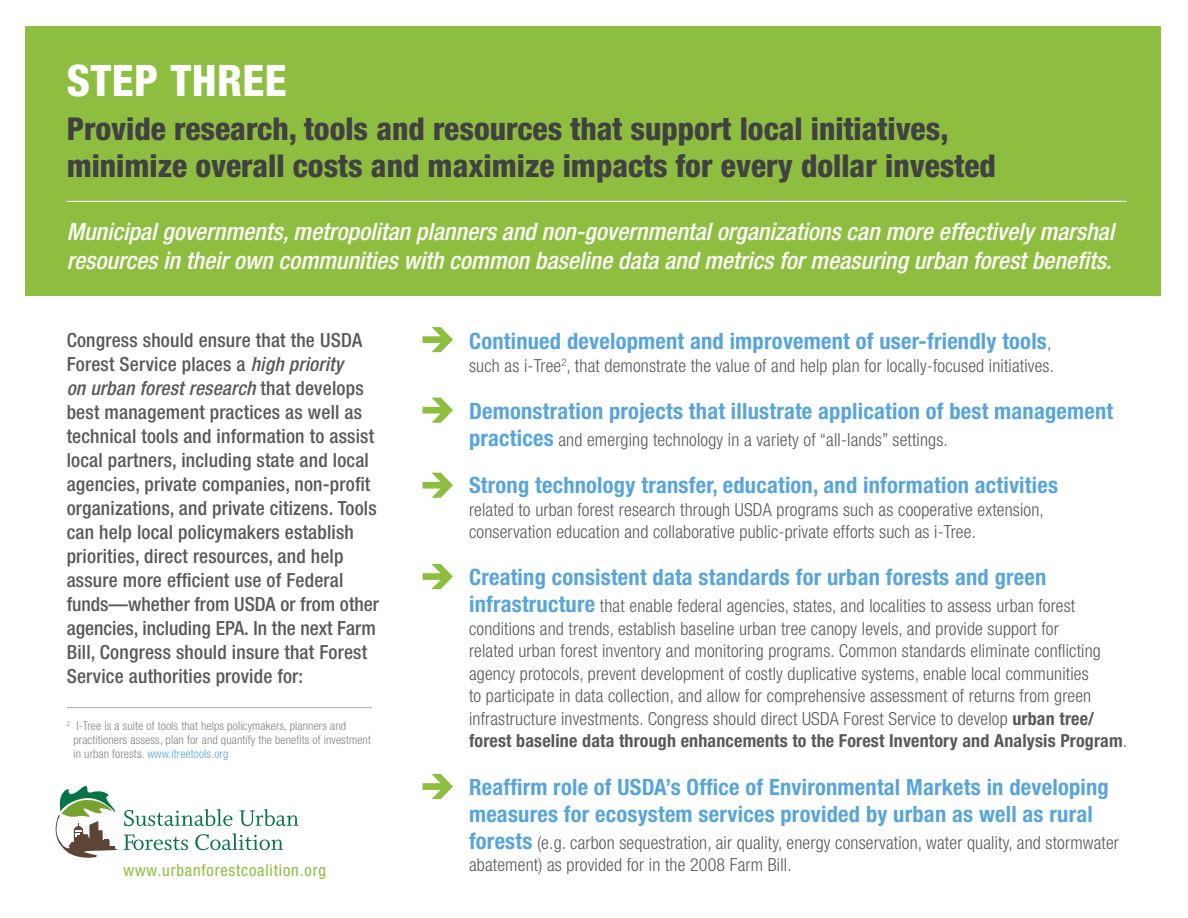
<style>
.page{position:relative;width:1188px;height:918px;background:#fff}
.page>*{position:absolute;margin:0;border:0;box-sizing:border-box;transform-origin:0 0}
.t1{font:800 condensed 43.5px "Helvetica Neue LT Std";color:#fff}
.t2{font:800 condensed 31.5px/37.5px "Helvetica Neue LT Std";color:#414042}
.t3{font:italic 500 condensed 24px/28.8px "Helvetica Neue LT Std";color:#fff}
.t4{font:700 condensed 22.5px/27px "Helvetica Neue LT Std";letter-spacing:.01em;color:#58a5db}
.t5{font:500 condensed 19.5px/24px "Helvetica Neue LT Std";letter-spacing:.01em;color:#58595b}
.t6{font:300 condensed 18px/22.5px "Helvetica Neue LT Std";letter-spacing:.01em;color:#58595b}
.t7{font:condensed 16.5px "Helvetica Neue LT Std";letter-spacing:.05em;color:#8ebe3f}
.t8{font:300 condensed 12px/14.4px "Helvetica Neue LT Std";letter-spacing:.01em;color:#808285}
.s1{font-style:italic}
.s2{color:#58a5db}
.s3{font-weight:300;font-size:18px;color:#58595b}
.s4{font-weight:700;font-size:22.5px;color:#58a5db}
.s5{font-weight:700}
</style>
<div class="page">
<div style="left:26px;top:26px;width:1135px;height:270px;background:#8ebe3f"></div>
<svg style="left:423px;top:327px;width:30px;height:25px"></svg>
<svg style="left:423px;top:564px;width:30px;height:25px"></svg>
<svg style="left:423px;top:473px;width:30px;height:25px"></svg>
<svg style="left:423px;top:398px;width:30px;height:25px"></svg>
<svg style="left:423px;top:774px;width:30px;height:25px"></svg>
<hr style="left:67px;top:201px;width:1060px;height:1px;background:#fff">
<hr style="left:67px;top:707px;width:305px;height:1px;background:#a7a9ac">
<svg style="left:55px;top:786px;width:244px;height:72px"></svg>
<h1 class="t1" style="left:67px;top:53px;width:128px">STEP THREE</h1>
<h2 class="t2" style="left:67px;top:109px;width:931px">Provide research, tools and resources that support local initiatives, minimize overall costs and maximize impacts for every dollar invested</h2>
<h3 class="t3" style="left:67px;top:217px;width:1049px">Municipal governments, metropolitan planners and non-governmental organizations can more effectively marshal resources in their own communities with common baseline data and metrics for measuring urban forest benefits.</h3>
<p class="t5" style="left:67px;top:328px;width:314px">Congress should ensure that the USDA Forest Service places a <span class="s1">high priority<br>on urban forest research</span> that develops best management practices as well as technical tools and information to assist local partners, including state and local agencies, private companies, non-profit organizations, and private citizens. Tools can help local policymakers establish priorities, direct resources, and help assure more efficient use of Federal funds—whether from USDA or from other agencies, including EPA. In the next Farm Bill, Congress should insure that Forest Service authorities provide for:</p>
<p class="t8" style="left:73px;top:718px;width:299px;text-indent:-7px"><sup>2</sup> I-Tree is a suite of tools that helps policymakers, planners and practitioners assess, plan for and quantify the benefits of investment in urban forests. <span class="s2">www.itreetools.org</span></p>
<p class="t7" style="left:124px;top:860px;width:204px">www.urbanforestcoalition.org</p>
<p class="t4" style="left:469px;top:327px;width:584px">Continued development and improvement of user-friendly tools<span class="s3">,</span></p>
<p class="t6" style="left:469px;top:354px;width:587px">such as i-Tree<sup>2</sup>, that demonstrate the value of and help plan for locally-focused initiatives.</p>
<p class="t4" style="left:469px;top:397px;width:646px">Demonstration projects that illustrate application of best management</p>
<p class="t6" style="left:469px;top:428px;width:480px"><span class="s4">practices</span> and emerging technology in a variety of “all-lands” settings.</p>
<p class="t4" style="left:469px;top:471px;width:590px">Strong technology transfer, education, and information activities</p>
<p class="t6" style="left:469px;top:498px;width:576px">related to urban forest research through USDA programs such as cooperative extension, conservation education and collaborative public-private efforts such as i-Tree.</p>
<p class="t4" style="left:469px;top:564px;width:579px">Creating consistent data standards for urban forests and green</p>
<p class="t6" style="left:469px;top:595px;width:660px"><span class="s4">infrastructure</span> that enable federal agencies, states, and localities to assess urban forest conditions and trends, establish baseline urban tree canopy levels, and provide support for<br>related urban forest inventory and monitoring programs. Common standards eliminate conflicting agency protocols, prevent development of costly duplicative systems, enable local communities<br>to participate in data collection, and allow for comprehensive assessment of returns from green infrastructure investments. Congress should direct USDA Forest Service to develop <span class="s5">urban tree/ forest baseline data through enhancements to the Forest Inventory and Analysis Program</span>.</p>
<p class="t4" style="left:469px;top:773px;width:641px">Reaffirm role of USDA’s Office of Environmental Markets in developing measures for ecosystem services provided by urban as well as rural</p>
<p class="t6" style="left:469px;top:831px;width:651px"><span class="s4">forests</span> (e.g. carbon sequestration, air quality, energy conservation, water quality, and stormwater abatement) as provided for in the 2008 Farm Bill.</p>
</div>
